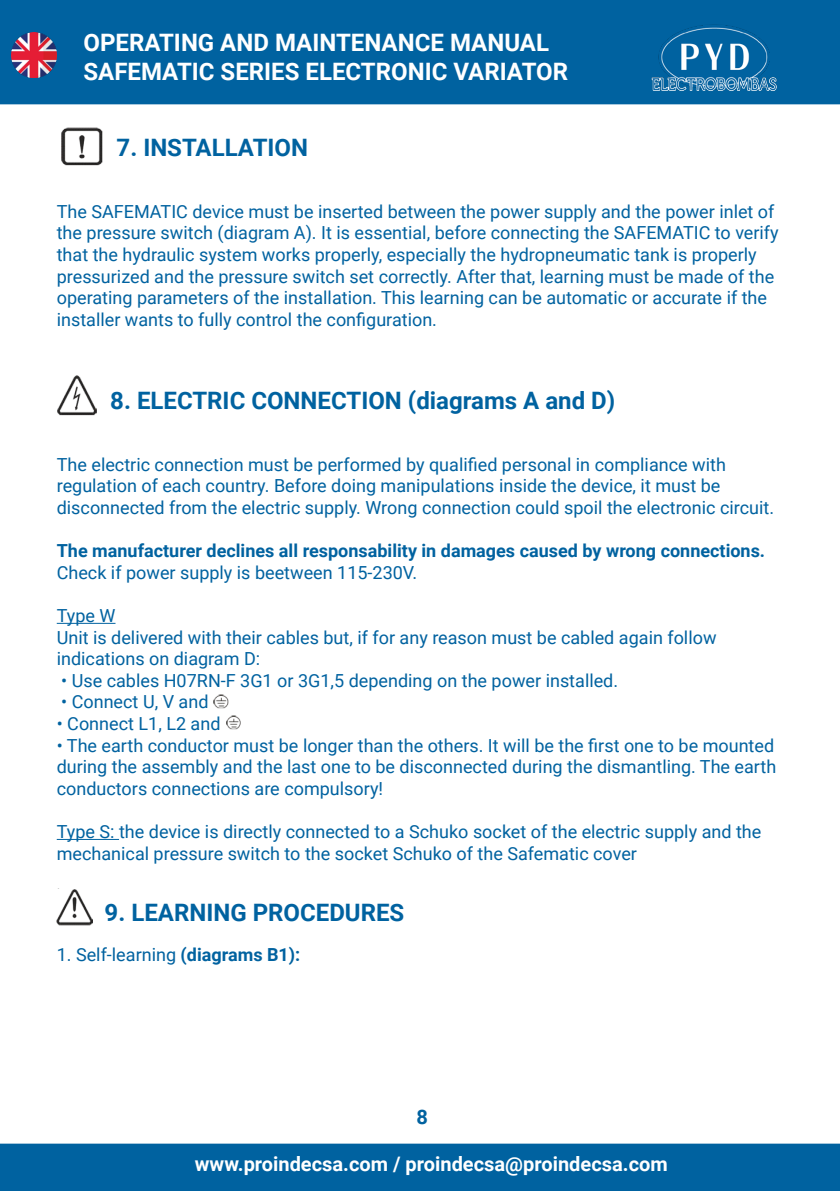
<style>
.page{position:relative;width:840px;height:1191px;background:#fff}
.page>*{position:absolute;margin:0;border:0;box-sizing:border-box;transform-origin:0 0}
.t1{font:700 24px "Roboto";color:#0062a0}
.t2{font:700 24px/28.8px "Roboto";color:#fff}
.t3{font:700 20px "Roboto";color:#fff}
.t4{font:700 20px "Roboto";color:#0062a0}
.t5{font:18px/21.6px "Roboto";color:#0062a0}
.t6{font:700 18px "Roboto";color:#0062a0}
.s1{font-weight:700}
</style>
<div class="page">
<div style="left:0;top:0;width:839px;height:104px;background:#0062a0"></div>
<div style="left:0;top:1143px;width:839px;height:48px;background:#0062a0"></div>
<img style="left:643px;top:24px;width:139px;height:67px">
<img style="left:12px;top:33px;width:45px;height:45px">
<hr style="left:57px;top:623px;width:58px;height:1px;background:#0062a0">
<hr style="left:57px;top:839px;width:62px;height:1px;background:#0062a0">
<img style="left:61px;top:127px;width:42px;height:39px">
<img style="left:57px;top:375px;width:39px;height:41px">
<img style="left:57px;top:889px;width:36px;height:37px">
<img style="left:213px;top:695px;width:16px;height:14px">
<img style="left:226px;top:716px;width:15px;height:14px">
<h1 class="t2" style="left:83px;top:27px;width:486px">OPERATING AND MAINTENANCE MANUAL<br>SAFEMATIC SERIES ELECTRONIC VARIATOR</h1>
<p class="t1" style="left:116px;top:131px;width:193px">7. INSTALLATION</p>
<p class="t5" style="left:57px;top:200px;width:723px">The SAFEMATIC device must be inserted between the power supply and the power inlet of the pressure switch (diagram A). It is essential, before connecting the SAFEMATIC to verify that the hydraulic system works properly, especially the hydropneumatic tank is properly</p>
<p class="t5" style="left:57px;top:265px;width:718px">pressurized and the pressure switch set correctly. After that, learning must be made of the operating parameters of the installation. This learning can be automatic or accurate if the installer wants to fully control the configuration.</p>
<p class="t1" style="left:110px;top:384px;width:506px">8. ELECTRIC CONNECTION (diagrams A and D)</p>
<p class="t5" style="left:57px;top:453px;width:718px">The electric connection must be performed by qualified personal in compliance with regulation of each country. Before doing manipulations inside the device, it must be disconnected from the electric supply. Wrong connection could spoil the electronic circuit.</p>
<p class="t6" style="left:57px;top:538px;width:709px">The manufacturer declines all responsability in damages caused by wrong connections.</p>
<p class="t5" style="left:57px;top:561px;width:361px">Check if power supply is beetween 115-230V.</p>
<p class="t5" style="left:57px;top:604px;width:60px">Type W</p>
<p class="t5" style="left:57px;top:626px;width:661px">Unit is delivered with their cables but, if for any reason must be cabled again follow indications on diagram D:</p>
<p class="t5" style="left:61px;top:669px;width:558px">• Use cables H07RN-F 3G1 or 3G1,5 depending on the power installed.</p>
<p class="t5" style="left:61px;top:690px;width:149px">• Connect U, V and</p>
<p class="t5" style="left:57px;top:712px;width:165px">• Connect L1, L2 and</p>
<p class="t5" style="left:57px;top:734px;width:720px;text-align:justify">• The earth conductor must be longer than the others. It will be the first one to be mounted during the assembly and the last one to be disconnected during the dismantling. The earth conductors connections are compulsory!</p>
<p class="t5" style="left:57px;top:820px;width:705px">Type S: the device is directly connected to a Schuko socket of the electric supply and the mechanical pressure switch to the socket Schuko of the Safematic cover</p>
<p class="t1" style="left:105px;top:896px;width:301px">9. LEARNING PROCEDURES</p>
<p class="t5" style="left:57px;top:943px;width:245px">1. Self-learning <span class="s1">(diagrams B1):</span></p>
<p class="t4" style="left:416px;top:1103px;width:13px">8</p>
<p class="t3" style="left:195px;top:1150px;width:474px">www.proindecsa.com / proindecsa@proindecsa.com</p>
</div>
